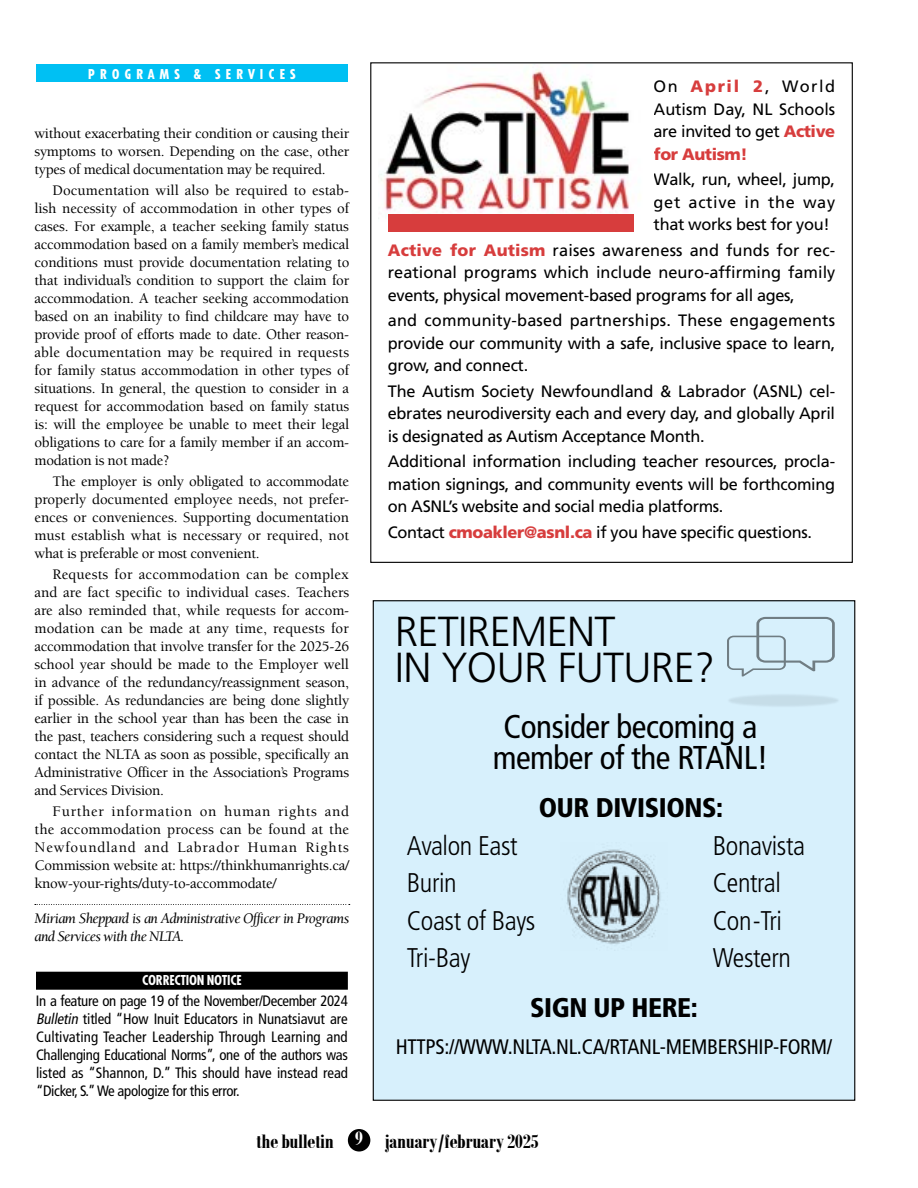
<style>
.page{position:relative;width:918px;height:1188px;background:#fff}
.page>*{position:absolute;margin:0;border:0;box-sizing:border-box;transform-origin:0 0}
.t1{font:300 42px/36px "Frutiger LT Std";letter-spacing:-.015em;color:#000}
.t2{font:condensed 33px/31.5px "Frutiger LT Std";letter-spacing:-.015em;color:#000;text-align:center}
.t3{font:300 condensed 27px "Frutiger LT Std";letter-spacing:-.015em;color:#000}
.t4{font:900 condensed 27px "Frutiger LT Std";letter-spacing:-.015em;color:#000}
.t5{font:condensed 21px "Frutiger LT Std";letter-spacing:-.015em;color:#000}
.t6{font:700 21px "Bodoni MT Condensed";letter-spacing:-.015em;color:#000}
.t7{font:16.5px/22.5px "Frutiger LT Std";letter-spacing:-.02em;color:#000;text-align:justify}
.t8{font:500 15px/18px "Berkeley Std";letter-spacing:-.02em;color:#000;text-align:justify}
.t9{font:condensed 15px/18px "Frutiger LT Std";letter-spacing:-.02em;color:#000;text-align:justify}
.t10{font:italic 15px/18px "Berkeley Std";letter-spacing:-.04em;color:#000}
.t11{font:700 condensed 15px "ST Function";letter-spacing:-.015em;color:#fff}
.t12{font:800 condensed 13.5px "Tempo Std";letter-spacing:.4em;color:#fff}
.s1{font-style:italic}
.s2{font-weight:900;color:#d73d3d}
.s3{color:#fff}
</style>
<div class="page">
<div style="left:348px;top:1129px;width:22px;height:23px;background:#000;border-radius:50%"></div>
<svg style="left:35px;top:904px;width:315px;height:1px"></svg>
<div style="left:36px;top:64px;width:312px;height:18px;background:#00c0f3"></div>
<div style="left:36px;top:972px;width:312px;height:18px;background:#000"></div>
<img style="left:378px;top:64px;width:251px;height:155px">
<div style="left:388px;top:214px;width:246px;height:18px;background:#d73d3d"></div>
<div style="left:373px;top:601px;width:482px;height:499px;background:#d7f0fc"></div>
<svg style="left:727px;top:617px;width:108px;height:60px"></svg>
<img style="left:567px;top:849px;width:94px;height:95px">
<p class="t12" style="left:88px;top:66px;width:209px">PROGRAMS &amp; SERVICES</p>
<p class="t8" style="left:34px;top:125px;width:316px">without exacerbating their condition or causing their symptoms to worsen. Depending on the case, other types of medical documentation may be required.</p>
<p class="t8" style="left:34px;top:182px;width:316px;text-indent:18px">Documentation will also be required to estab&shy;lish necessity of accommodation in other types of cases. For example, a teacher seeking family status accommodation based on a family member’s medical conditions must provide documentation relating to that individual’s condition to support the claim for accommodation. A teacher seeking accommodation based on an inability to find childcare may have to provide proof of efforts made to date. Other reason&shy;able documentation may be required in requests for family status accommodation in other types of situations. In general, the question to consider in a request for accommodation based on family status is: will the employee be unable to meet their legal obligations to care for a family member if an accom&shy;modation is not made?</p>
<p class="t8" style="left:34px;top:473px;width:316px;text-indent:18px">The employer is only obligated to accommodate properly documented employee needs, not prefer&shy;ences or conveniences. Supporting documentation must establish what is necessary or required, not what is preferable or most convenient.</p>
<p class="t8" style="left:34px;top:566px;width:316px;text-indent:18px">Requests for accommodation can be complex and are fact specific to individual cases. Teachers are also reminded that, while requests for accom&shy;modation can be made at any time, requests for accommodation that involve transfer for the 2025-26 school year should be made to the Employer well in advance of the redundancy/reassignment season, if possible. As redundancies are being done slightly earlier in the school year than has been the case in the past, teachers considering such a request should contact the NLTA as soon as possible, specifically an Administrative Officer in the Association’s Programs and Services Division.</p>
<p class="t8" style="left:34px;top:803px;width:316px;text-indent:18px">Further information on human rights and the accommodation process can be found at the Newfoundland and Labrador Human Rights Commission website at: https://thinkhumanrights.ca/ know-your-rights/duty-to-accommodate/</p>
<p class="t10" style="left:34px;top:909px;width:316px">Miriam Sheppard is an Administrative Officer in Programs and Services with the NLTA.</p>
<p class="t11" style="left:142px;top:972px;width:101px">CORRECTION NOTICE</p>
<p class="t9" style="left:36px;top:992px;width:314px">In a feature on page 19 of the November/December 2024<br><span class="s1">Bulletin</span> titled “How Inuit Educators in Nunatsiavut are Cultivating Teacher Leadership Through Learning and Challenging Educational Norms”, one of the authors was listed as “Shannon, D.” This should have instead read “Dicker, S.” We apologize for this error.</p>
<p class="t7" style="left:654px;top:75px;width:183px">On <span class="s2">April 2</span>, World Autism Day, NL Schools are invited to get <span class="s2">Active for Autism!</span></p>
<p class="t7" style="left:654px;top:168px;width:183px">Walk, run, wheel, jump, get active in the way that works best for you!</p>
<p class="t7" style="left:388px;top:239px;width:449px"><span class="s2">Active for Autism</span> raises awareness and funds for rec&shy;reational programs which include neuro-affirming family events, physical movement-based programs for all ages,</p>
<p class="t7" style="left:388px;top:309px;width:449px">and community-based partnerships. These engagements provide our community with a safe, inclusive space to learn, grow, and connect.</p>
<p class="t7" style="left:388px;top:380px;width:449px">The Autism Society Newfoundland &amp; Labrador (ASNL) cel&shy;ebrates neurodiversity each and every day, and globally April is designated as Autism Acceptance Month.</p>
<p class="t7" style="left:388px;top:450px;width:449px">Additional information including teacher resources, procla&shy;mation signings, and community events will be forthcoming on ASNL’s website and social media platforms.</p>
<p class="t7" style="left:388px;top:521px;width:426px">Contact <span class="s2">cmoakler@asnl.ca</span> if you have specific questions.</p>
<h1 class="t1" style="left:395px;top:614px;width:322px">RETIREMENT<br>IN YOUR FUTURE?</h1>
<h2 class="t2" style="left:493px;top:711px;width:277px">Consider becoming a member of the RTANL!</h2>
<h3 class="t4" style="left:539px;top:792px;width:186px">OUR DIVISIONS:</h3>
<h3 class="t3" style="left:407px;top:830px;width:112px">Avalon East</h3>
<h3 class="t3" style="left:713px;top:830px;width:94px">Bonavista</h3>
<h3 class="t3" style="left:407px;top:868px;width:51px">Burin</h3>
<h3 class="t3" style="left:713px;top:868px;width:70px">Central</h3>
<h3 class="t3" style="left:407px;top:905px;width:130px">Coast of Bays</h3>
<h3 class="t3" style="left:713px;top:905px;width:71px">Con-Tri</h3>
<h3 class="t3" style="left:407px;top:943px;width:65px">Tri-Bay</h3>
<h3 class="t3" style="left:713px;top:943px;width:80px">Western</h3>
<h3 class="t4" style="left:530px;top:991px;width:169px">SIGN UP HERE:</h3>
<h3 class="t5" style="left:396px;top:1035px;width:438px">HTTPS://WWW.NLTA.NL.CA/RTANL-MEMBERSHIP-FORM/</h3>
<h3 class="t6" style="left:256px;top:1128px;width:284px">the bulletin <span class="s3">9</span> january/february 2025</h3>
</div>
